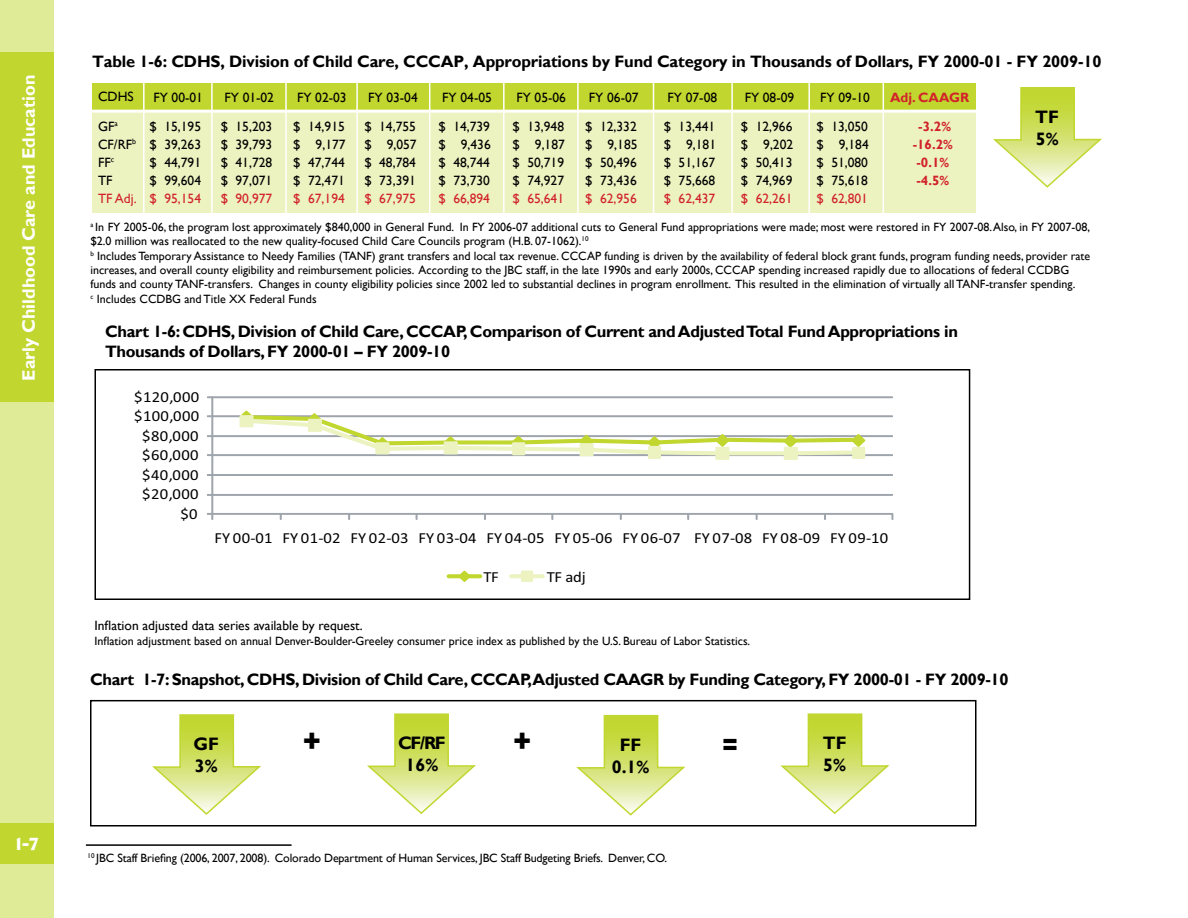
<style>
.page{position:relative;width:1188px;height:918px;background:#fff}
.page>*{position:absolute;margin:0;border:0;box-sizing:border-box;transform-origin:0 0}
.t1{font:31.5px "Eagle";color:#000}
.t2{font:700 18px "Gill Sans";color:#fff}
.t3{font:700 18px/21.6px "Gill Sans";color:#000}
.t4{font:18px "Eagle";color:#fff}
.t5{font:700 16.5px/19.8px "Gill Sans";letter-spacing:-.02em;color:#000}
.t6{font:15.3px "Calibri";letter-spacing:.02em;color:#000;scale:1.08 1}
.t7{font:13.5px/18px "Gill Sans";color:#000}
.t8{font:13.5px "Gill Sans";color:#d2232a}
.t9{font:700 13.5px/18px "Gill Sans";color:#d2232a}
.t10{font:12px/14.4px "Gill Sans";color:#000}
</style>
<div class="page">
<div style="left:90px;top:700px;width:886px;height:126px;border:2px solid #000"></div>
<div style="left:0;top:0;width:54px;height:918px;background:#e0eb97"></div>
<div style="left:0;top:52px;width:54px;height:350px;background:#c1d72f"></div>
<div style="left:0;top:824px;width:54px;height:40px;background:#c1d72f"></div>
<div style="left:92px;top:83px;width:884px;height:28px;background:#c1d72f"></div>
<div style="left:92px;top:112px;width:884px;height:101px;background:#ecf3c1"></div>
<hr style="left:92px;top:110px;width:956px;height:3px;background:#fff">
<hr style="left:143px;top:80px;width:2px;height:135px;background:#fff">
<hr style="left:211px;top:80px;width:2px;height:138px;background:#fff">
<hr style="left:285px;top:80px;width:2px;height:138px;background:#fff">
<hr style="left:356px;top:80px;width:2px;height:137px;background:#fff">
<hr style="left:429px;top:80px;width:1px;height:140px;background:#fff">
<hr style="left:503px;top:80px;width:2px;height:141px;background:#fff">
<hr style="left:577px;top:80px;width:2px;height:138px;background:#fff">
<hr style="left:653px;top:80px;width:1px;height:137px;background:#fff">
<hr style="left:731px;top:80px;width:2px;height:139px;background:#fff">
<hr style="left:808px;top:80px;width:2px;height:144px;background:#fff">
<hr style="left:883px;top:80px;width:1px;height:135px;background:#fff">
<hr style="left:86px;top:844px;width:206px;height:2px;background:#000">
<svg style="left:152px;top:714px;width:109px;height:101px"></svg>
<svg style="left:780px;top:713px;width:110px;height:101px"></svg>
<svg style="left:576px;top:715px;width:109px;height:101px"></svg>
<svg style="left:993px;top:87px;width:109px;height:101px"></svg>
<svg style="left:367px;top:713px;width:109px;height:101px"></svg>
<div style="left:212px;top:397px;width:681px;height:1px;border:1px solid #9ea4ab"></div>
<div style="left:212px;top:416px;width:681px;height:1px;border:1px solid #9ea4ab"></div>
<div style="left:212px;top:435px;width:681px;height:2px;border:1px solid #9ea4ab"></div>
<div style="left:212px;top:454px;width:681px;height:2px;border:1px solid #9ea4ab"></div>
<div style="left:212px;top:474px;width:681px;height:2px;border:1px solid #9ea4ab"></div>
<div style="left:212px;top:494px;width:681px;height:2px;border:1px solid #9ea4ab"></div>
<div style="left:211px;top:397px;width:2px;height:117px;border:1px solid #9ea4ab"></div>
<svg style="left:207px;top:435px;width:6px;height:2px"></svg>
<svg style="left:207px;top:454px;width:6px;height:2px"></svg>
<svg style="left:207px;top:474px;width:6px;height:2px"></svg>
<svg style="left:207px;top:494px;width:6px;height:2px"></svg>
<div style="left:212px;top:513px;width:681px;height:2px;border:1px solid #9ea4ab"></div>
<svg style="left:824px;top:513px;width:2px;height:7px"></svg>
<svg style="left:756px;top:513px;width:2px;height:7px"></svg>
<svg style="left:687px;top:513px;width:2px;height:7px"></svg>
<svg style="left:620px;top:513px;width:2px;height:7px"></svg>
<svg style="left:551px;top:513px;width:2px;height:7px"></svg>
<svg style="left:484px;top:513px;width:2px;height:7px"></svg>
<svg style="left:348px;top:513px;width:2px;height:7px"></svg>
<svg style="left:280px;top:513px;width:2px;height:7px"></svg>
<svg style="left:207px;top:513px;width:6px;height:7px"></svg>
<svg style="left:237px;top:410px;width:631px;height:50px"></svg>
<div style="left:447px;top:574px;width:35px;height:4px;border:1px solid #c1d72f"></div>
<svg style="left:457px;top:570px;width:15px;height:12px"></svg>
<div style="left:509px;top:574px;width:36px;height:4px;border:1px solid #ecf3c1"></div>
<svg style="left:519px;top:570px;width:16px;height:12px"></svg>
<div style="left:94px;top:369px;width:876px;height:231px;border:2px solid #000"></div>
<h2 class="t2" style="left:18px;top:381px;width:307px;rotate:-90deg">Early Childhood Care and Education</h2>
<h2 class="t4" style="left:16px;top:833px;width:24px">1-7</h2>
<h3 class="t5" style="left:92px;top:52px;width:1011px">Table 1-6: CDHS, Division of Child Care, CCCAP, Appropriations by Fund Category in Thousands of Dollars, FY 2000-01 - FY 2009-10</h3>
<p class="t7" style="left:98px;top:82px;width:37px;line-height:29.7px">CDHS<br>GF<sup>a</sup></p>
<p class="t7" style="left:98px;top:136px;width:40px">CF/RF<sup>b<br></sup>FF<sup>c<br></sup>TF</p>
<p class="t8" style="left:98px;top:191px;width:40px">TF Adj.</p>
<p class="t9" style="left:918px;top:83px;width:52px;line-height:29.7px;text-indent:-28px">Adj. CAAGR -3.2%</p>
<p class="t9" style="left:913px;top:136px;width:42px">-16.2% -0.1% -4.5%</p>
<p class="t10" style="left:90px;top:220px;width:1001px"><sup>a</sup> In FY 2005-06, the program lost approximately $840,000 in General Fund. In FY 2006-07 additional cuts to General Fund appropriations were made; most were restored in FY 2007-08. Also, in FY 2007-08, $2.0 million was reallocated to the new quality-focused Child Care Councils program (H.B. 07-1062).<sup>10<br>b</sup> Includes Temporary Assistance to Needy Families (TANF) grant transfers and local tax revenue. CCCAP funding is driven by the availability of federal block grant funds, program funding needs, provider rate increases, and overall county eligibility and reimbursement policies. According to the JBC staff, in the late 1990s and early 2000s, CCCAP spending increased rapidly due to allocations of federal CCDBG funds and county TANF-transfers. Changes in county eligibility policies since 2002 led to substantial declines in program enrollment. This resulted in the elimination of virtually all TANF-transfer spending.<br><sup>c</sup> Includes CCDBG and Title XX Federal Funds</p>
<p class="t7" style="left:293px;top:83px;width:55px;line-height:29.7px">FY 02-03 $ 14,915</p>
<p class="t7" style="left:293px;top:136px;width:54px;text-align:justify">$ 9,177 $ 47,744 $ 72,471</p>
<p class="t8" style="left:293px;top:191px;width:53px">$ 67,194</p>
<p class="t7" style="left:364px;top:83px;width:55px;line-height:29.7px">FY 03-04 $ 14,755</p>
<p class="t7" style="left:364px;top:136px;width:54px;text-align:justify">$ 9,057 $ 48,784 $ 73,391</p>
<p class="t8" style="left:364px;top:191px;width:53px">$ 67,975</p>
<p class="t7" style="left:150px;top:83px;width:55px;line-height:29.7px">FY 00-01 $ 15,195</p>
<p class="t7" style="left:150px;top:136px;width:53px;text-align:justify">$ 39,263 $ 44,791 $ 99,604</p>
<p class="t8" style="left:150px;top:191px;width:53px">$ 95,154</p>
<p class="t7" style="left:221px;top:83px;width:55px;line-height:29.7px">FY 01-02 $ 15,203</p>
<p class="t7" style="left:221px;top:136px;width:53px;text-align:justify">$ 39,793 $ 41,728 $ 97,071</p>
<p class="t8" style="left:221px;top:191px;width:53px">$ 90,977</p>
<p class="t7" style="left:439px;top:83px;width:55px;line-height:29.7px">FY 04-05 $ 14,739</p>
<p class="t7" style="left:439px;top:136px;width:54px;text-align:justify">$ 9,436 $ 48,744 $ 73,730</p>
<p class="t8" style="left:439px;top:191px;width:53px">$ 66,894</p>
<p class="t7" style="left:513px;top:83px;width:55px;line-height:29.7px">FY 05-06 $ 13,948</p>
<p class="t7" style="left:513px;top:136px;width:54px;text-align:justify">$ 9,187 $ 50,719 $ 74,927</p>
<p class="t8" style="left:513px;top:191px;width:53px">$ 65,641</p>
<p class="t7" style="left:585px;top:83px;width:55px;line-height:29.7px">FY 06-07 $ 12,332</p>
<p class="t7" style="left:585px;top:136px;width:54px;text-align:justify">$ 9,185 $ 50,496 $ 73,436</p>
<p class="t8" style="left:585px;top:191px;width:53px">$ 62,956</p>
<p class="t7" style="left:664px;top:83px;width:55px;line-height:29.7px">FY 07-08 $ 13,441</p>
<p class="t7" style="left:664px;top:136px;width:54px;text-align:justify">$ 9,181 $ 51,167 $ 75,668</p>
<p class="t8" style="left:664px;top:191px;width:53px">$ 62,437</p>
<p class="t7" style="left:741px;top:83px;width:55px;line-height:29.7px">FY 08-09 $ 12,966</p>
<p class="t7" style="left:741px;top:136px;width:54px;text-align:justify">$ 9,202 $ 50,413 $ 74,969</p>
<p class="t8" style="left:741px;top:191px;width:53px">$ 62,261</p>
<p class="t7" style="left:817px;top:83px;width:55px;line-height:29.7px">FY 09-10 $ 13,050</p>
<p class="t7" style="left:817px;top:136px;width:54px;text-align:justify">$ 9,184 $ 51,080 $ 75,618</p>
<p class="t8" style="left:817px;top:191px;width:53px">$ 62,801</p>
<h2 class="t3" style="left:1035px;top:107px;width:25px">TF<br>5%</h2>
<h3 class="t5" style="left:105px;top:322px;width:854px">Chart 1-6: CDHS, Division of Child Care, CCCAP, Comparison of Current and Adjusted Total Fund Appropriations in<br>Thousands of Dollars, FY 2000-01 – FY 2009-10</h3>
<p class="t6" style="left:134px;top:387px;width:62px">$120,000</p>
<p class="t6" style="left:134px;top:407px;width:62px">$100,000</p>
<p class="t6" style="left:142px;top:426px;width:54px">$80,000</p>
<p class="t6" style="left:142px;top:446px;width:54px">$60,000</p>
<p class="t6" style="left:142px;top:465px;width:54px">$40,000</p>
<p class="t6" style="left:142px;top:485px;width:54px">$20,000</p>
<p class="t6" style="left:180px;top:504px;width:17px">$0</p>
<p class="t6" style="left:214px;top:528px;width:625px">FY 00-01 FY 01-02 FY 02-03 FY 03-04 FY 04-05 FY 05-06 FY 06-07 FY 07-08 FY 08-09 FY 09-10</p>
<p class="t6" style="left:483px;top:567px;width:16px">TF</p>
<p class="t6" style="left:547px;top:567px;width:38px">TF adj</p>
<p class="t7" style="left:94px;top:617px;width:270px">Inflation adjusted data series available by request.</p>
<p class="t10" style="left:94px;top:634px;width:657px">Inflation adjustment based on annual Denver-Boulder-Greeley consumer price index as published by the U.S. Bureau of Labor Statistics.</p>
<h3 class="t5" style="left:90px;top:670px;width:920px">Chart 1-7: Snapshot, CDHS, Division of Child Care, CCCAP,Adjusted CAAGR by Funding Category, FY 2000-01 - FY 2009-10</h3>
<h1 class="t1" style="left:303px;top:723px;width:20px">+</h1>
<h1 class="t1" style="left:513px;top:722px;width:20px">+</h1>
<h1 class="t1" style="left:722px;top:725px;width:17px">=</h1>
<h2 class="t3" style="left:398px;top:733px;width:49px;text-align:center">CF/RF<br>16%</h2>
<h2 class="t3" style="left:194px;top:734px;width:27px">GF<br>3%</h2>
<h2 class="t3" style="left:823px;top:733px;width:25px">TF<br>5%</h2>
<h2 class="t3" style="left:612px;top:735px;width:39px;text-align:center">FF<br>0.1%</h2>
<p class="t10" style="left:88px;top:851px;width:581px"><sup>10</sup> JBC Staff Briefing (2006, 2007, 2008). Colorado Department of Human Services, JBC Staff Budgeting Briefs. Denver, CO.</p>
</div>
